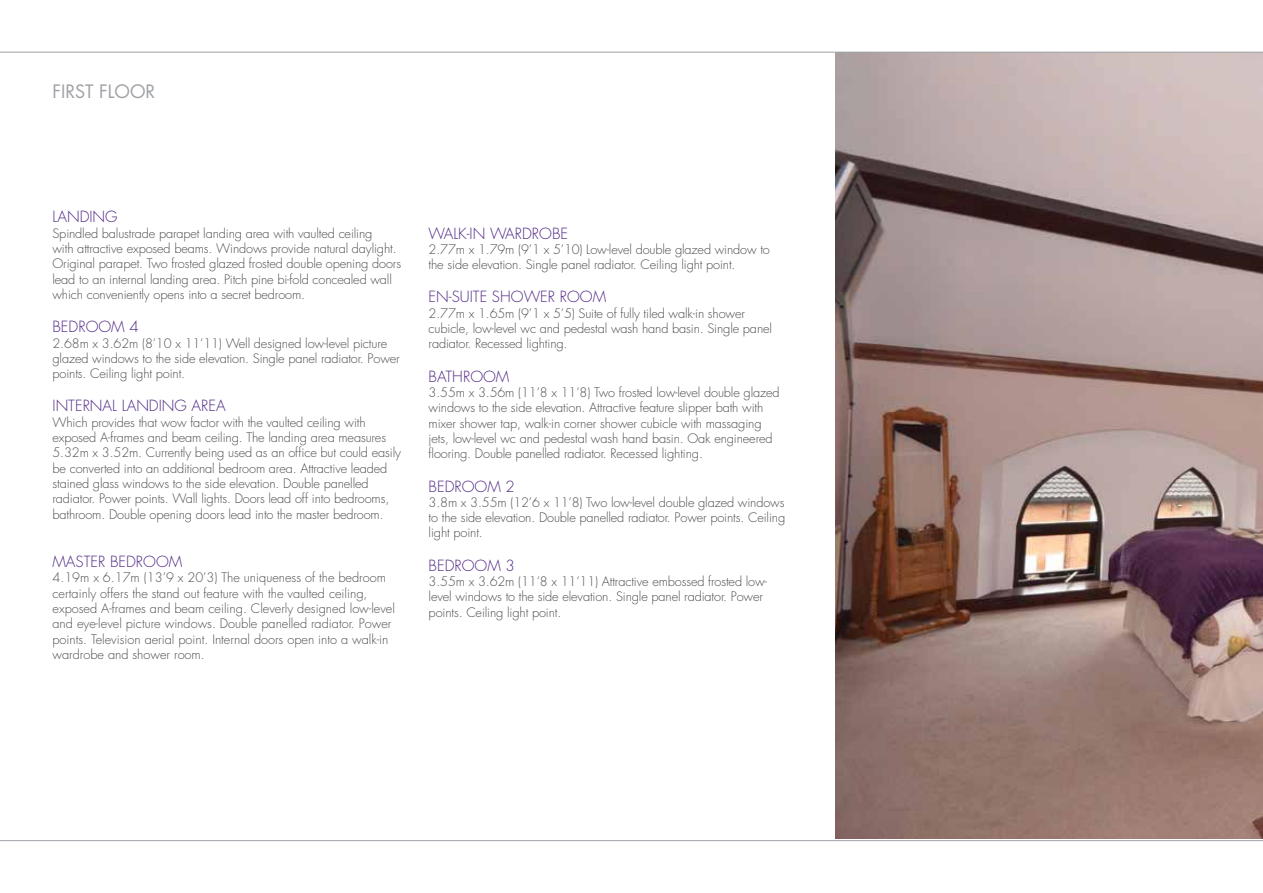
<style>
.page{position:relative;width:1263px;height:893px;background:#fff}
.page>*{position:absolute;margin:0;border:0;box-sizing:border-box;transform-origin:0 0}
.t1{font:18px "Futura Std";color:#9ea1a6}
.t2{font:300 15px "Futura Std";color:#4f2683}
.t3{font:300 12.75px/15.3px "Futura Std";letter-spacing:-.01em;color:#4d4d4f}
</style>
<div class="page">
<img style="left:836px;top:53px;width:427px;height:786px">
<hr style="left:0;top:52px;width:1263px;height:1px;background:#9ea1a6">
<hr style="left:0;top:840px;width:1263px;height:1px;background:#9ea1a6">
<h1 class="t1" style="left:53px;top:80px;width:104px">FIRST FLOOR</h1>
<p class="t2" style="left:53px;top:208px;width:67px">LANDING</p>
<p class="t3" style="left:53px;top:226px;width:350px">Spindled balustrade parapet landing area with vaulted ceiling<br>with attractive exposed beams. Windows provide natural daylight.<br>Original parapet. Two frosted glazed frosted double opening doors lead to an internal landing area. Pitch pine bi-fold concealed wall which conveniently opens into a secret bedroom.</p>
<p class="t2" style="left:53px;top:318px;width:88px">BEDROOM 4</p>
<p class="t3" style="left:53px;top:336px;width:349px">2.68m x 3.62m (8’10 x 11’11) Well designed low-level picture glazed windows to the side elevation. Single panel radiator. Power points. Ceiling light point.</p>
<p class="t2" style="left:53px;top:397px;width:175px">INTERNAL LANDING AREA</p>
<p class="t3" style="left:53px;top:415px;width:350px">Which provides that wow factor with the vaulted ceiling with exposed A-frames and beam ceiling. The landing area measures 5.32m x 3.52m. Currently being used as an office but could easily be converted into an additional bedroom area. Attractive leaded stained glass windows to the side elevation. Double panelled radiator. Power points. Wall lights. Doors lead off into bedrooms, bathroom. Double opening doors lead into the master bedroom.</p>
<p class="t2" style="left:53px;top:553px;width:131px">MASTER BEDROOM</p>
<p class="t3" style="left:53px;top:571px;width:344px">4.19m x 6.17m (13’9 x 20’3) The uniqueness of the bedroom certainly offers the stand out feature with the vaulted ceiling, exposed A-frames and beam ceiling. Cleverly designed low-level and eye-level picture windows. Double panelled radiator. Power points. Television aerial point. Internal doors open into a walk-in wardrobe and shower room.</p>
<p class="t2" style="left:429px;top:224px;width:141px">WALK-IN WARDROBE</p>
<p class="t3" style="left:429px;top:242px;width:343px">2.77m x 1.79m (9’1 x 5’10) Low-level double glazed window to the side elevation. Single panel radiator. Ceiling light point.</p>
<p class="t2" style="left:429px;top:288px;width:179px">EN-SUITE SHOWER ROOM</p>
<p class="t3" style="left:429px;top:306px;width:345px">2.77m x 1.65m (9’1 x 5’5) Suite of fully tiled walk-in shower cubicle, low-level wc and pedestal wash hand basin. Single panel radiator. Recessed lighting.</p>
<p class="t2" style="left:429px;top:367px;width:82px">BATHROOM</p>
<p class="t3" style="left:429px;top:385px;width:352px">3.55m x 3.56m (11’8 x 11’8) Two frosted low-level double glazed windows to the side elevation. Attractive feature slipper bath with mixer shower tap, walk-in corner shower cubicle with massaging jets, low-level wc and pedestal wash hand basin. Oak engineered flooring. Double panelled radiator. Recessed lighting.</p>
<p class="t2" style="left:429px;top:477px;width:88px">BEDROOM 2</p>
<p class="t3" style="left:429px;top:495px;width:358px;text-align:justify">3.8m x 3.55m (12’6 x 11’8) Two low-level double glazed windows to the side elevation. Double panelled radiator. Power points. Ceiling light point.</p>
<p class="t2" style="left:429px;top:556px;width:88px">BEDROOM 3</p>
<p class="t3" style="left:429px;top:574px;width:340px">3.55m x 3.62m (11’8 x 11’11) Attractive embossed frosted low&shy;level windows to the side elevation. Single panel radiator. Power points. Ceiling light point.</p>
</div>
